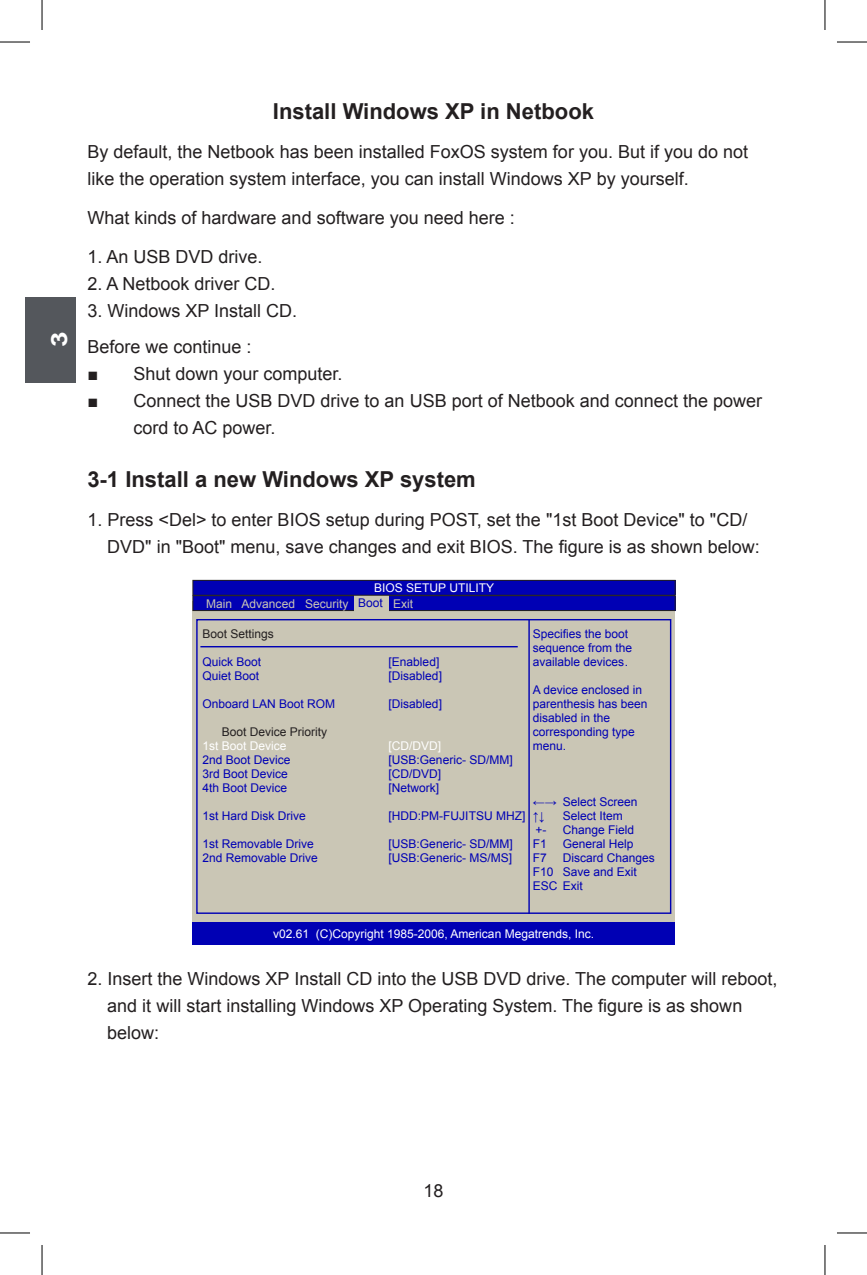
<style>
.page{position:relative;width:867px;height:1275px;background:#fff}
.page>*{position:absolute;margin:0;border:0;box-sizing:border-box;transform-origin:0 0}
.t1{font:700 22.4px "Arial";color:#fff;scale:1.25 1}
.t2{font:700 22px "Arial";color:#231f20}
.t3{font:18px/27px "Arial";color:#231f20}
.t4{font:12px/14px "Arial";color:#0000b4}
.t5{font:12px "Arial";color:#fff}
.t6{font:12px "Arial";color:#231f20}
.t7{font:12px "Arial";color:#cac6b5}
.s1{font-weight:700}
</style>
<div class="page">
<div style="left:25px;top:297px;width:51px;height:85px;background:#54575c"></div>
<div style="left:192px;top:601px;width:482px;height:343px;background:#cac6b5"></div>
<hr style="left:528px;top:619px;width:1px;height:295px;background:#0000b4">
<div style="left:192px;top:922px;width:482px;height:22px;background:#0000b4"></div>
<hr style="left:200px;top:646px;width:317px;height:1px;background:#0000b4">
<div style="left:193px;top:595px;width:482px;height:15px;background:#0000b4"></div>
<div style="left:192px;top:595px;width:483px;height:16px;border:1px solid #231f20"></div>
<div style="left:354px;top:595px;width:34px;height:17px;background:#cac6b5"></div>
<div style="left:193px;top:580px;width:482px;height:15px;background:#0000b4"></div>
<div style="left:192px;top:580px;width:483px;height:15px;border:1px solid #231f20"></div>
<div style="left:196px;top:619px;width:475px;height:295px;border:1px solid #0000b4"></div>
<hr style="left:0;top:42px;width:30px;height:1px;background:#000">
<hr style="left:836px;top:42px;width:30px;height:1px;background:#000">
<hr style="left:0;top:1232px;width:30px;height:1px;background:#000">
<hr style="left:836px;top:1232px;width:30px;height:1px;background:#000">
<hr style="left:42px;top:0;width:1px;height:30px;background:#000">
<hr style="left:42px;top:1245px;width:1px;height:30px;background:#000">
<hr style="left:824px;top:0;width:1px;height:30px;background:#000">
<hr style="left:824px;top:1245px;width:1px;height:30px;background:#000">
<p class="t1" style="left:45px;top:347px;width:14px;rotate:-90deg">3</p>
<p class="t2" style="left:273px;top:97px;width:322px">Install Windows XP in Netbook</p>
<p class="t3" style="left:87px;top:138px;width:662px">By default, the Netbook has been installed FoxOS system for you. But if you do not like the operation system interface, you can install Windows XP by yourself.</p>
<p class="t3" style="left:87px;top:204px;width:429px">What kinds of hardware and software you need here :</p>
<p class="t3" style="left:87px;top:243px;width:177px">1. An USB DVD drive.</p>
<p class="t3" style="left:87px;top:270px;width:190px">2. A Netbook driver CD.</p>
<p class="t3" style="left:87px;top:293px;width:211px;line-height:36px">3. Windows XP Install CD.<br>Before we continue :</p>
<p class="t3" style="left:87px;top:360px;width:257px">■ Shut down your computer.</p>
<p class="t3" style="left:133px;top:387px;width:630px;text-indent:-46px">■ Connect the USB DVD drive to an USB port of Netbook and connect the power cord to AC power.</p>
<p class="t2" style="left:87px;top:465px;width:390px">3-1 Install a new Windows XP system</p>
<p class="t3" style="left:107px;top:506px;width:654px;text-indent:-20px">1. Press &lt;Del&gt; to enter BIOS setup during POST, set the "1st Boot Device" to "CD/<br>DVD" in "Boot" menu, save changes and exit BIOS. The figure is as shown below:</p>
<p class="t5" style="left:374px;top:580px;width:121px">BIOS SETUP UTILITY</p>
<p class="t7" style="left:206px;top:595px;width:144px">Main Advanced Security</p>
<p class="t7" style="left:393px;top:595px;width:22px">Exit</p>
<p class="t4" style="left:358px;top:596px;width:26px">Boot</p>
<p class="t6" style="left:202px;top:625px;width:73px">Boot Settings</p>
<p class="t4" style="left:532px;top:626px;width:101px">Specifies the boot sequence from the</p>
<p class="t4" style="left:202px;top:654px;width:60px">Quick Boot</p>
<p class="t4" style="left:388px;top:654px;width:52px">[Enabled]</p>
<p class="t4" style="left:532px;top:654px;width:97px">available devices.</p>
<p class="t4" style="left:202px;top:668px;width:58px">Quiet Boot</p>
<p class="t4" style="left:388px;top:668px;width:55px">[Disabled]</p>
<p class="t4" style="left:532px;top:682px;width:111px">A device enclosed in</p>
<p class="t4" style="left:202px;top:696px;width:134px">Onboard LAN Boot ROM</p>
<p class="t4" style="left:388px;top:696px;width:55px">[Disabled]</p>
<p class="t4" style="left:532px;top:696px;width:116px">parenthesis has been disabled in the</p>
<p class="t6" style="left:222px;top:723px;width:107px">Boot Device Priority</p>
<p class="t4" style="left:532px;top:724px;width:104px">corresponding type</p>
<p class="t5" style="left:202px;top:737px;width:86px">1st Boot Device</p>
<p class="t5" style="left:388px;top:737px;width:54px">[CD/DVD]</p>
<p class="t4" style="left:532px;top:738px;width:35px">menu.</p>
<p class="t4" style="left:202px;top:752px;width:90px">2nd Boot Device</p>
<p class="t4" style="left:388px;top:752px;width:126px">[USB:Generic- SD/MM]</p>
<p class="t4" style="left:202px;top:766px;width:87px">3rd Boot Device</p>
<p class="t4" style="left:388px;top:766px;width:54px">[CD/DVD]</p>
<p class="t4" style="left:202px;top:780px;width:86px">4th Boot Device</p>
<p class="t4" style="left:388px;top:780px;width:52px">[Network]</p>
<p class="t4" style="left:532px;top:794px;width:106px"><span class="s1">←→</span> Select Screen</p>
<p class="t4" style="left:202px;top:808px;width:105px">1st Hard Disk Drive</p>
<p class="t4" style="left:388px;top:808px;width:157px">[HDD:PM-FUJITSU MHZ] ↑↓</p>
<p class="t4" style="left:562px;top:808px;width:62px">Select Item</p>
<p class="t4" style="left:535px;top:822px;width:13px">+-</p>
<p class="t4" style="left:562px;top:822px;width:73px">Change Field</p>
<p class="t4" style="left:202px;top:836px;width:113px">1st Removable Drive</p>
<p class="t4" style="left:388px;top:836px;width:126px">[USB:Generic- SD/MM]</p>
<p class="t4" style="left:532px;top:836px;width:16px">F1</p>
<p class="t4" style="left:562px;top:836px;width:72px">General Help</p>
<p class="t4" style="left:202px;top:850px;width:117px">2nd Removable Drive</p>
<p class="t4" style="left:388px;top:850px;width:125px">[USB:Generic- MS/MS]</p>
<p class="t4" style="left:532px;top:850px;width:16px">F7</p>
<p class="t4" style="left:532px;top:850px;width:124px;text-indent:30px">Discard Changes<br>F10 Save and Exit<br>ESC Exit</p>
<p class="t5" style="left:273px;top:925px;width:322px">v02.61 (C)Copyright 1985-2006, American Megatrends, Inc.</p>
<p class="t3" style="left:107px;top:965px;width:671px;text-indent:-20px">2. Insert the Windows XP Install CD into the USB DVD drive. The computer will reboot, and it will start installing Windows XP Operating System. The figure is as shown below:</p>
<p class="t3" style="left:423px;top:1177px;width:22px">18</p>
</div>
